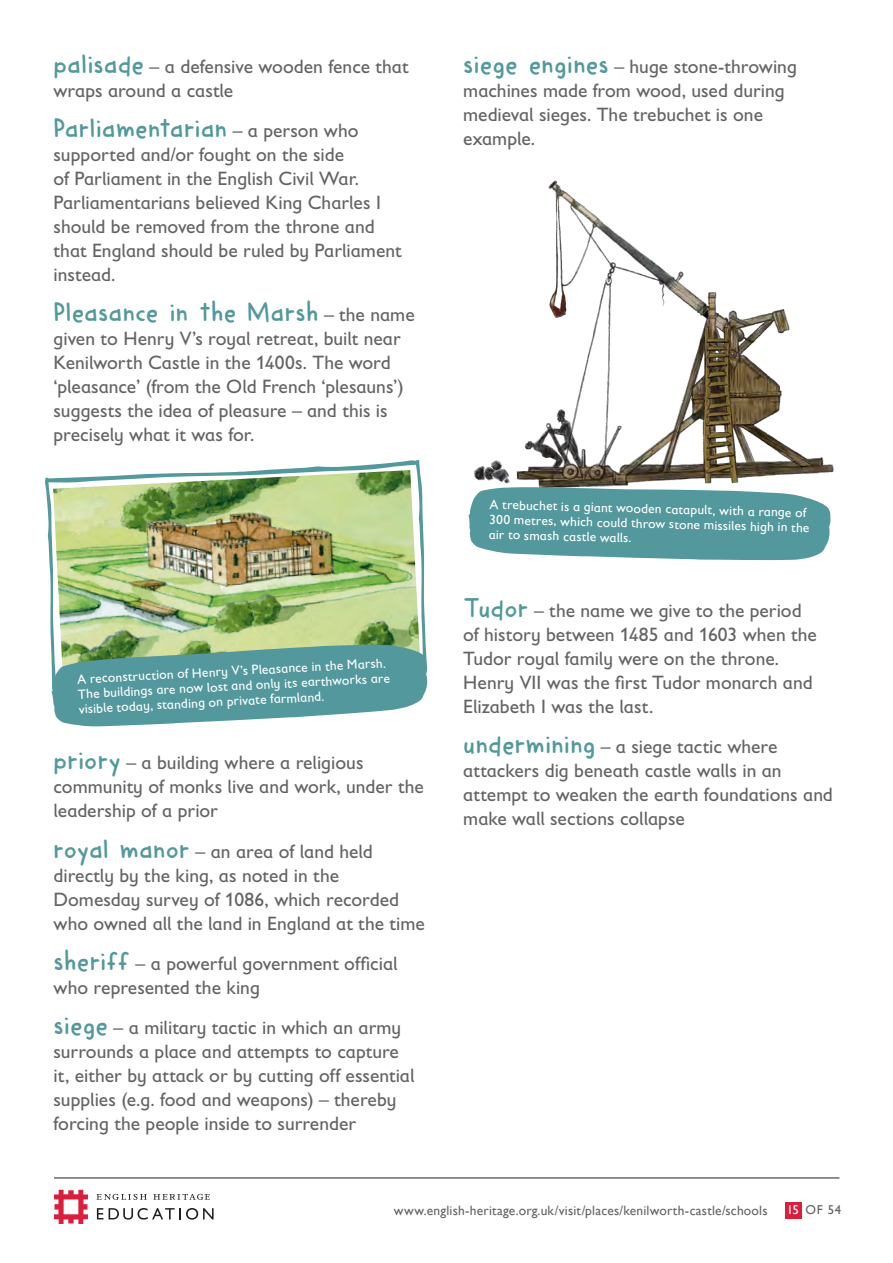
<style>
.page{position:relative;width:893px;height:1263px;background:#fff}
.page>*{position:absolute;margin:0;border:0;box-sizing:border-box;transform-origin:0 0}
.Body_copy_for_Glossa{font:27px "Harimau Dua";letter-spacing:.01em;color:#52989c}
.Body_copy_for_Glossa-2{font:19.5px/24px "Gill Sans Infant Std";color:#636366}
.Captions{font:13.5px/15px "Gill Sans Infant Std";color:#fff}
.t1{font:13.5px "Gill Sans";letter-spacing:.015em;color:#636366}
.t2{font:12.9px "Gill Sans";color:#636366}
.s1{font-family:"Harimau Dua";font-size:27px;color:#52989c}
.s2{font-family:"Gill Sans Infant Std";font-size:19.5px;color:#636366}
.s3{color:#fff}
</style>
<div class="page">
<hr style="left:54px;top:1177px;width:785px;height:1px;background:#231f20">
<svg style="left:96px;top:1194px;width:51px;height:6px"></svg>
<svg style="left:153px;top:1194px;width:57px;height:6px"></svg>
<svg style="left:54px;top:1190px;width:34px;height:34px"></svg>
<svg style="left:97px;top:1208px;width:6px;height:11px"></svg>
<svg style="left:109px;top:1208px;width:105px;height:11px"></svg>
<div style="left:785px;top:1202px;width:16px;height:16px;background:#da1f3d"></div>
<img style="left:45px;top:460px;width:383px;height:266px">
<img style="left:473px;top:180px;width:361px;height:307px">
<svg style="left:468px;top:487px;width:363px;height:73px;background:#64a3a6"></svg>
<p class="Body_copy_for_Glossa-2" style="left:54px;top:54px;width:356px"><span class="s1">palisade</span> – a defensive wooden fence that wraps around a castle</p>
<p class="Body_copy_for_Glossa" style="left:54px;top:107px;width:306px">Parliamentarian <span class="s2">– a person who</span></p>
<p class="Body_copy_for_Glossa-2" style="left:54px;top:142px;width:350px">supported and/or fought on the side<br>of Parliament in the English Civil War.<br>Parliamentarians believed King Charles I should be removed from the throne and that England should be ruled by Parliament instead.</p>
<p class="Body_copy_for_Glossa" style="left:54px;top:291px;width:363px">Pleasance in the Marsh <span class="s2">– the name</span></p>
<p class="Body_copy_for_Glossa-2" style="left:54px;top:326px;width:352px">given to Henry V’s royal retreat, built near Kenilworth Castle in the 1400s. The word ‘pleasance’ (from the Old French ‘plesauns’) suggests the idea of pleasure – and this is precisely what it was for.</p>
<p class="Captions" style="left:77px;top:671px;width:314px;rotate:-3deg">A reconstruction of Henry V’s Pleasance in the Marsh.<br>The buildings are now lost and only its earthworks are visible today, standing on private farmland.</p>
<p class="Body_copy_for_Glossa-2" style="left:54px;top:751px;width:372px"><span class="s1">priory</span> – a building where a religious community of monks live and work, under the leadership of a prior</p>
<p class="Body_copy_for_Glossa-2" style="left:54px;top:839px;width:373px"><span class="s1">royal manor</span> – an area of land held directly by the king, as noted in the Domesday survey of 1086, which recorded who owned all the land in England at the time</p>
<p class="Body_copy_for_Glossa-2" style="left:54px;top:951px;width:345px"><span class="s1">sheriff</span> – a powerful government official who represented the king</p>
<p class="Body_copy_for_Glossa-2" style="left:54px;top:1015px;width:362px"><span class="s1">siege</span> – a military tactic in which an army surrounds a place and attempts to capture it, either by attack or by cutting off essential supplies (e.g. food and weapons) – thereby forcing the people inside to surrender</p>
<p class="Body_copy_for_Glossa-2" style="left:463px;top:54px;width:335px"><span class="s1">siege engines</span> – huge stone-throwing machines made from wood, used during medieval sieges. The trebuchet is one example.</p>
<p class="Captions" style="left:490px;top:495px;width:322px;rotate:2deg">A trebuchet is a giant wooden catapult, with a range of<br>300 metres, which could throw stone missiles high in the air to smash castle walls.</p>
<p class="Body_copy_for_Glossa-2" style="left:463px;top:598px;width:355px"><span class="s1">Tudor</span> – the name we give to the period of history between 1485 and 1603 when the Tudor royal family were on the throne.<br>Henry VII was the first Tudor monarch and Elizabeth I was the last.</p>
<p class="Body_copy_for_Glossa-2" style="left:463px;top:734px;width:371px"><span class="s1">undermining</span> – a siege tactic where attackers dig beneath castle walls in an attempt to weaken the earth foundations and make wall sections collapse</p>
<p class="t1" style="left:394px;top:1203px;width:375px">www.english-heritage.org.uk/visit/places/kenilworth-castle/schools</p>
<p class="t2" style="left:787px;top:1202px;width:56px"><span class="s3">15</span> OF 54</p>
</div>
